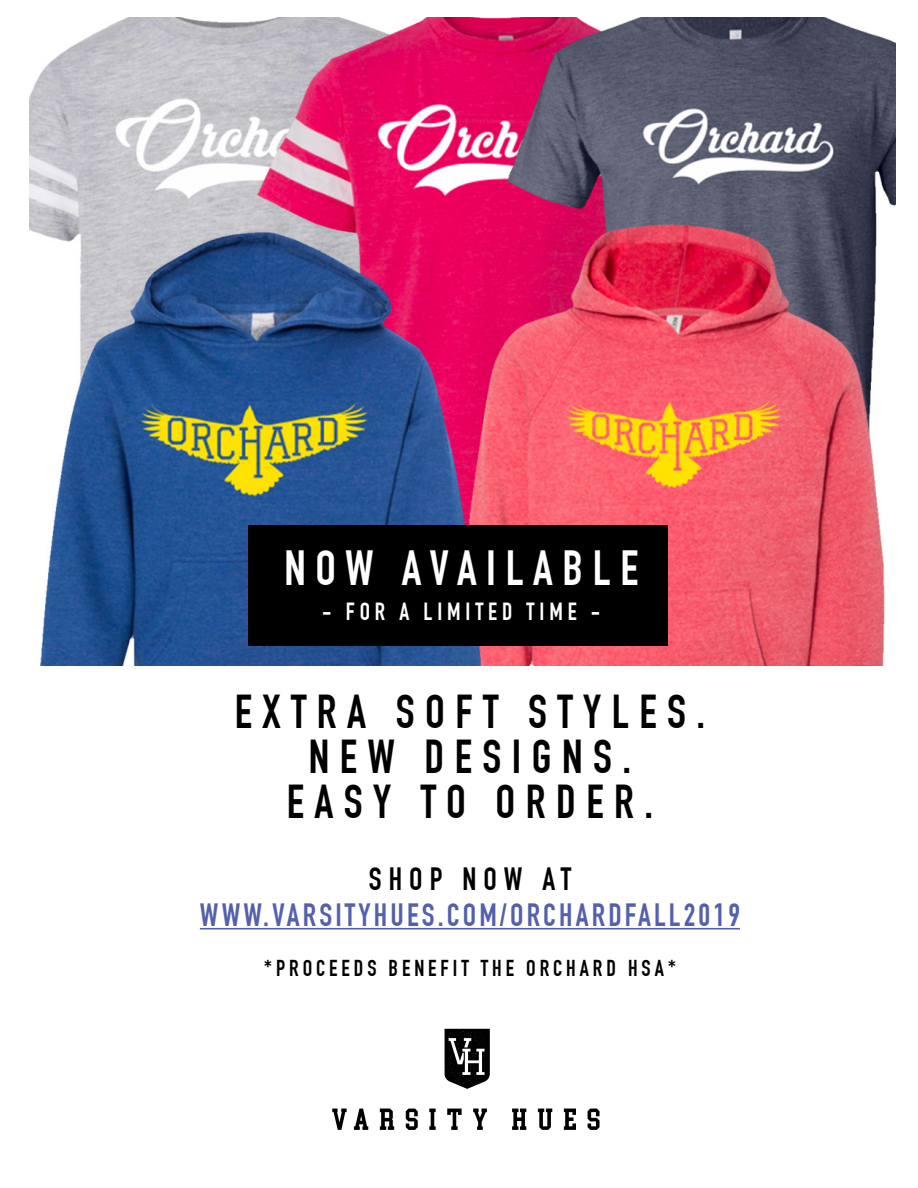
<style>
.page{position:relative;width:918px;height:1188px;background:#fff}
.page>*{position:absolute;margin:0;border:0;box-sizing:border-box;transform-origin:0 0}
.t1{font:700 48.3px "DIN Condensed";letter-spacing:.2em;color:#fff}
.t2{font:700 46.5px/45px "DIN Condensed";letter-spacing:.225em;color:#000;text-align:center}
.t3{font:700 31.5px "DIN Condensed";letter-spacing:.1em;color:#5560ac}
.t4{font:700 31.5px "DIN Condensed";letter-spacing:.225em;color:#000}
.t5{font:700 24.3px "DIN Condensed";letter-spacing:.2em;color:#fff}
.t6{font:700 22.5px "DIN Condensed";letter-spacing:.175em;color:#000}
</style>
<div class="page">
<img style="left:29px;top:18px;width:866px;height:647px">
<svg style="left:445px;top:1029px;width:45px;height:60px"></svg>
<svg style="left:332px;top:1109px;width:15px;height:21px"></svg>
<svg style="left:354px;top:1109px;width:14px;height:21px"></svg>
<svg style="left:380px;top:1109px;width:14px;height:21px"></svg>
<svg style="left:406px;top:1109px;width:12px;height:21px"></svg>
<svg style="left:429px;top:1109px;width:7px;height:21px"></svg>
<svg style="left:447px;top:1109px;width:15px;height:21px"></svg>
<svg style="left:473px;top:1109px;width:14px;height:21px"></svg>
<svg style="left:512px;top:1109px;width:14px;height:21px"></svg>
<svg style="left:538px;top:1109px;width:14px;height:21px"></svg>
<svg style="left:564px;top:1109px;width:12px;height:21px"></svg>
<svg style="left:588px;top:1109px;width:12px;height:21px"></svg>
<div style="left:249px;top:525px;width:419px;height:121px;background:#000"></div>
<hr style="left:200px;top:928px;width:540px;height:2px;background:#5560ac">
<p class="t1" style="left:284px;top:540px;width:355px">NOW AVAILABLE</p>
<p class="t5" style="left:322px;top:597px;width:280px">- FOR A LIMITED TIME -</p>
<p class="t2" style="left:235px;top:690px;width:472px">EXTRA SOFT STYLES.<br>NEW DESIGNS.<br>EASY TO ORDER.</p>
<p class="t4" style="left:369px;top:861px;width:204px">SHOP NOW AT</p>
<p class="t3" style="left:200px;top:897px;width:542px">WWW.VARSITYHUES.COM/ORCHARDFALL2019</p>
<p class="t6" style="left:264px;top:955px;width:414px">*PROCEEDS BENEFIT THE ORCHARD HSA*</p>
</div>
